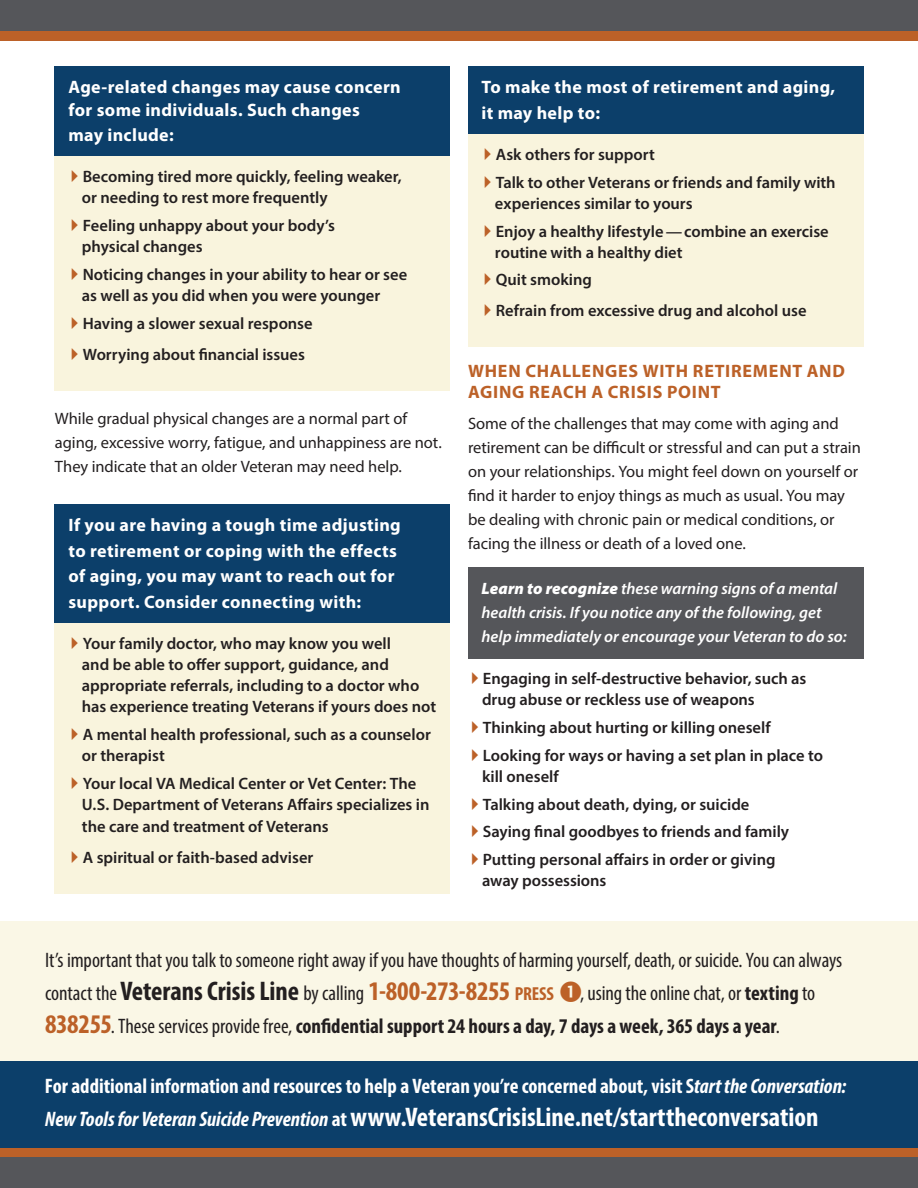
<style>
.page{position:relative;width:918px;height:1188px;background:#fff}
.page>*{position:absolute;margin:0;border:0;box-sizing:border-box;transform-origin:0 0}
.t1{font:700 condensed 27px "Myriad Pro";color:#fff}
.t2{font:condensed 21px/33px "Myriad Pro";letter-spacing:-.005em;color:#231f20}
.t3{font:700 condensed 21px/33px "Myriad Pro";color:#231f20}
.t4{font:700 condensed 21px "Myriad Pro";color:#fff}
.t5{font:700 18px/25.5px "Myriad Pro";letter-spacing:.02em;color:#fff}
.t6{font:700 18px/21px "Myriad Pro";letter-spacing:.04em;color:#bc6128}
.t7{font:600 16.5px/21px "Myriad Pro";color:#231f20}
.t8{font:16.5px/24px "Myriad Pro";letter-spacing:-.005em;color:#231f20}
.t9{font:italic 600 16.5px/24px "Myriad Pro";color:#fff}
.s1{font-weight:900}
.s2{font-weight:700;font-size:27px}
.s3{font-weight:700;font-size:27px;color:#bc6128}
.s4{font-weight:700;font-size:18.9px;color:#bc6128}
.s5{font-weight:400}
.s6{font-size:27px;color:#bc6128}
.s7{font-style:italic}
.s8{font-style:italic;font-size:21px}
.s9{font-size:21px}
</style>
<div class="page">
<div style="left:0;top:1148px;width:918px;height:30px;background:#bc6128"></div>
<div style="left:0;top:1157px;width:918px;height:31px;background:#55565a"></div>
<div style="left:0;top:10px;width:918px;height:30px;background:#bc6128"></div>
<div style="left:0;top:0;width:918px;height:31px;background:#55565a"></div>
<div style="left:0;top:921px;width:918px;height:164px;background:#faf7e6"></div>
<div style="left:0;top:1062px;width:918px;height:86px;background:#0c3f6a"></div>
<div style="left:55px;top:66px;width:395px;height:93px;background:#0c3f6a"></div>
<div style="left:55px;top:157px;width:395px;height:64px;background:#f9f4dd"></div>
<div style="left:55px;top:205px;width:395px;height:65px;background:#f9f4dd"></div>
<div style="left:55px;top:254px;width:395px;height:65px;background:#f9f4dd"></div>
<div style="left:55px;top:303px;width:395px;height:43px;background:#f9f4dd"></div>
<div style="left:55px;top:334px;width:395px;height:57px;background:#f9f4dd"></div>
<div style="left:55px;top:504px;width:395px;height:122px;background:#0c3f6a"></div>
<div style="left:55px;top:623px;width:395px;height:107px;background:#f9f4dd"></div>
<div style="left:55px;top:714px;width:395px;height:64px;background:#f9f4dd"></div>
<div style="left:55px;top:763px;width:395px;height:87px;background:#f9f4dd"></div>
<div style="left:55px;top:837px;width:395px;height:57px;background:#f9f4dd"></div>
<div style="left:468px;top:66px;width:396px;height:71px;background:#0c3f6a"></div>
<div style="left:468px;top:134px;width:396px;height:44px;background:#f9f4dd"></div>
<div style="left:468px;top:162px;width:396px;height:64px;background:#f9f4dd"></div>
<div style="left:468px;top:211px;width:396px;height:64px;background:#f9f4dd"></div>
<div style="left:468px;top:259px;width:396px;height:44px;background:#f9f4dd"></div>
<div style="left:468px;top:290px;width:396px;height:57px;background:#f9f4dd"></div>
<div style="left:468px;top:568px;width:396px;height:91px;background:#55565a"></div>
<p class="t5" style="left:68px;top:75px;width:334px;line-height:22.5px">Age-related changes may cause concern for some individuals. Such changes</p>
<p class="t5" style="left:68px;top:122px;width:107px">may include:</p>
<p class="t7" style="left:82px;top:166px;width:321px">Becoming tired more quickly, feeling weaker, or needing to rest more frequently</p>
<p class="t7" style="left:82px;top:215px;width:255px">Feeling unhappy about your body’s physical changes</p>
<p class="t7" style="left:82px;top:264px;width:327px">Noticing changes in your ability to hear or see as well as you did when you were younger</p>
<p class="t7" style="left:83px;top:307px;width:231px;line-height:30.8px">Having a slower sexual response<br>Worrying about financial issues</p>
<p class="t8" style="left:55px;top:406px;width:388px">While gradual physical changes are a normal part of aging, excessive worry, fatigue, and unhappiness are not.<br>They indicate that an older Veteran may need help.</p>
<p class="t5" style="left:68px;top:512px;width:334px">If you are having a tough time adjusting to retirement or coping with the effects of aging, you may want to reach out for support. Consider connecting with:</p>
<p class="t7" style="left:82px;top:633px;width:356px">Your family doctor, who may know you well<br>and be able to offer support, guidance, and appropriate referrals, including to a doctor who has experience treating Veterans if yours does not</p>
<p class="t7" style="left:82px;top:723px;width:350px">A mental health professional, such as a counselor or therapist</p>
<p class="t7" style="left:82px;top:772px;width:349px">Your local VA Medical Center or Vet Center: The<br>U.S. Department of Veterans Affairs specializes in</p>
<p class="t7" style="left:82px;top:811px;width:248px;line-height:30.8px">the care and treatment of Veterans<br>A spiritual or faith-based adviser</p>
<p class="t5" style="left:482px;top:74px;width:355px">To make the most of retirement and aging, it may help to:</p>
<p class="t7" style="left:496px;top:140px;width:341px;line-height:27.8px">Ask others for support<br>Talk to other Veterans or friends and family with</p>
<p class="t7" style="left:495px;top:189px;width:335px;line-height:27.8px">experiences similar to yours<br>Enjoy a healthy lifestyle — combine an exercise</p>
<p class="t7" style="left:495px;top:238px;width:189px;line-height:27.8px">routine with a healthy diet<br>Quit smoking</p>
<p class="t7" style="left:496px;top:300px;width:312px">Refrain from excessive drug and alcohol use</p>
<h2 class="t6" style="left:468px;top:360px;width:378px">WHEN CHALLENGES WITH RETIREMENT AND<br>AGING REACH A CRISIS POINT</h2>
<p class="t8" style="left:468px;top:411px;width:394px">Some of the challenges that may come with aging and retirement can be difficult or stressful and can put a strain on your relationships. You might feel down on yourself or find it harder to enjoy things as much as usual. You may be dealing with chronic pain or medical conditions, or facing the illness or death of a loved one.</p>
<p class="t9" style="left:481px;top:576px;width:367px"><span class="s1">Learn to recognize</span> these warning signs of a mental health crisis. If you notice any of the following, get help immediately or encourage your Veteran to do so:</p>
<p class="t7" style="left:482px;top:668px;width:326px">Engaging in self-destructive behavior, such as drug abuse or reckless use of weapons</p>
<p class="t7" style="left:483px;top:713px;width:342px;line-height:27.8px">Thinking about hurting or killing oneself<br>Looking for ways or having a set plan in place to</p>
<p class="t7" style="left:482px;top:762px;width:309px;line-height:27.8px">kill oneself<br>Talking about death, dying, or suicide Saying final goodbyes to friends and family Putting personal affairs in order or giving</p>
<p class="t7" style="left:482px;top:870px;width:126px">away possessions</p>
<p class="t2" style="left:45px;top:944px;width:799px">It’s important that you talk to someone right away if you have thoughts of harming yourself, death, or suicide. You can always contact the <span class="s2">Veterans Crisis Line</span> by calling <span class="s3">1-800-273-8255</span> <span class="s4">PRESS</span></p>
<p class="t3" style="left:45px;top:976px;width:772px;text-indent:535px"><span class="s5">, using the online chat, or</span> texting <span class="s5">to<br></span><span class="s6">838255</span><span class="s5">. These services provide free,</span> confidential support 24 hours a day, 7 days a week, 365 days a year<span class="s5">.</span></p>
<p class="t4" style="left:45px;top:1073px;width:803px">For additional information and resources to help a Veteran you’re concerned about, visit S<span class="s7">tart the Conversation:</span></p>
<p class="t1" style="left:45px;top:1100px;width:775px"><span class="s8">New Tools for Veteran Suicide Prevention</span> <span class="s9">at</span> www.VeteransCrisisLine.net/starttheconversation</p>
</div>
